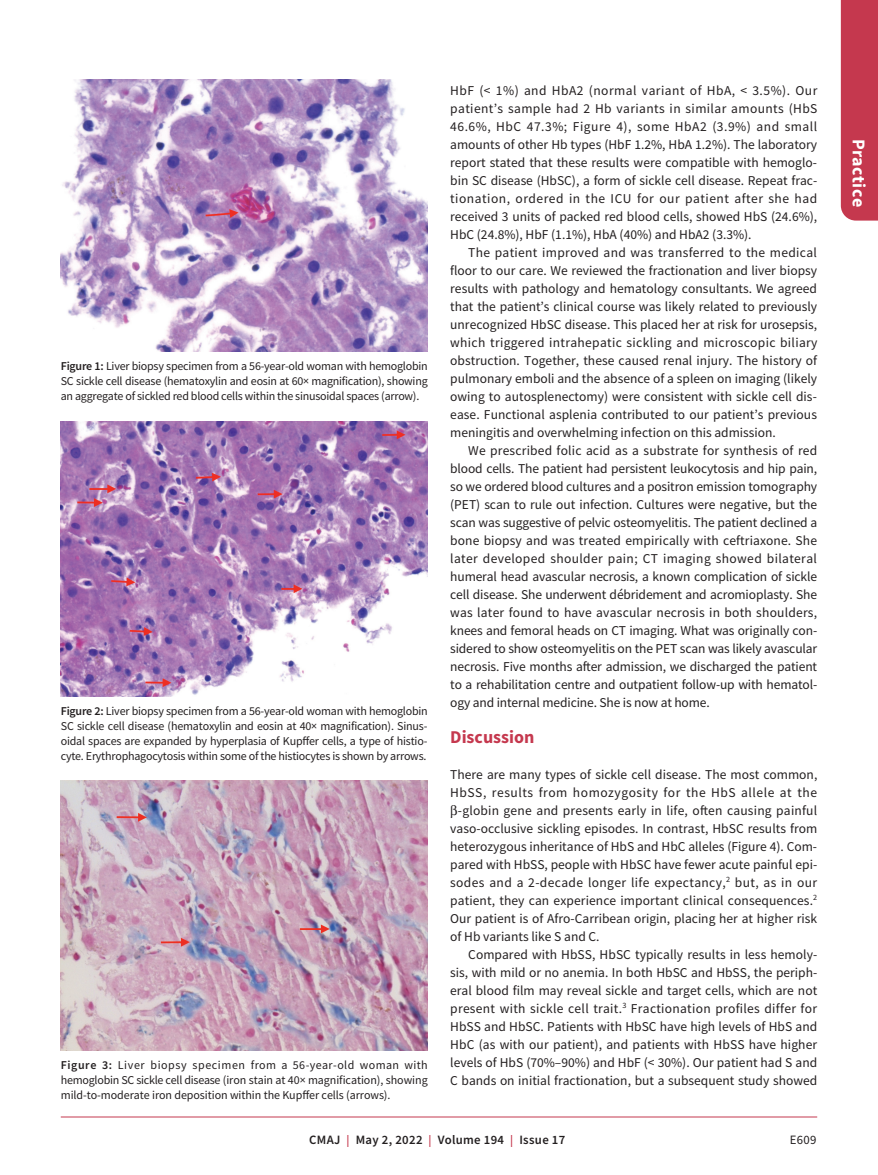
<style>
.page{position:relative;width:878px;height:1175px;background:#fff}
.page>*{position:absolute;margin:0;border:0;box-sizing:border-box;transform-origin:0 0}
.t1{font:700 18px "Source Sans Pro";color:#c5384e}
.t2{font:700 18px "Source Sans Pro";letter-spacing:.025em;color:#fff}
.t3{font:13.5px/18px "Source Sans Pro";color:#231f20;text-align:justify}
.t4{font:13.5px "Source Sans Pro";letter-spacing:.02em;color:#231f20}
.t5{font:13.5px "Source Sans Pro";letter-spacing:.03em;color:#231f20}
.t6{font:13.5px "Source Sans Pro";letter-spacing:.04em;color:#231f20}
.t7{font:600 12.75px "Source Sans Pro";letter-spacing:.025em;color:#231f20}
.t8{font:12.75px "Source Sans Pro";color:#231f20}
.t9{font:12px/15px "Source Sans Pro";letter-spacing:-.02em;color:#231f20;text-align:justify}
.s1{font-weight:600}
.s2{font-size:12px;color:#c5384e}
</style>
<div class="page">
<div style="left:840px;top:0;width:38px;height:220px;background:#c5384e"></div>
<hr style="left:61px;top:1116px;width:756px;height:1px;background:#c5384e">
<img style="left:61px;top:80px;width:367px;height:272px">
<img style="left:61px;top:421px;width:367px;height:275px">
<img style="left:61px;top:781px;width:367px;height:269px">
<p class="t9" style="left:61px;top:359px;width:368px"><span class="s1">Figure 1:</span> Liver biopsy specimen from a 56-year-old woman with hemoglobin SC sickle cell disease (hematoxylin and eosin at 60× magnification), showing an aggregate of sickled red blood cells within the sinusoidal spaces (arrow).</p>
<p class="t9" style="left:61px;top:704px;width:368px"><span class="s1">Figure 2:</span> Liver biopsy specimen from a 56-year-old woman with hemoglobin SC sickle cell disease (hematoxylin and eosin at 40× magnification). Sinus&shy;oidal spaces are expanded by hyperplasia of Kupffer cells, a type of histio&shy;cyte. Erythrophagocytosis within some of the histiocytes is shown by arrows.</p>
<p class="t9" style="left:61px;top:1057px;width:368px"><span class="s1">Figure 3:</span> Liver biopsy specimen from a 56-year-old woman with hemoglobin SC sickle cell disease (iron stain at 40× magnification), showing mild-to-moderate iron deposition within the Kupffer cells (arrows).</p>
<p class="t3" style="left:450px;top:81px;width:368px">HbF (&lt; 1%) and HbA2 (normal variant of HbA, &lt; 3.5%). Our patient’s sample had 2 Hb variants in similar amounts (HbS 46.6%, HbC 47.3%; Figure 4), some HbA2 (3.9%) and small amounts of other Hb types (HbF 1.2%, HbA 1.2%). The laboratory report stated that these results were compatible with hemoglo&shy;bin SC disease (HbSC), a form of sickle cell disease. Repeat frac&shy;tionation, ordered in the ICU for our patient after she had received 3 units of packed red blood cells, showed HbS (24.6%), HbC (24.8%), HbF (1.1%), HbA (40%) and HbA2 (3.3%).</p>
<p class="t3" style="left:450px;top:243px;width:369px;text-indent:18px">The patient improved and was transferred to the medical floor to our care. We reviewed the fractionation and liver biopsy results with pathology and hematology consultants. We agreed that the patient’s clinical course was likely related to previously unrecognized HbSC disease. This placed her at risk for urosepsis, which triggered intrahepatic sickling and microscopic biliary obstruction. Together, these caused renal injury. The history of pulmonary emboli and the absence of a spleen on imaging (likely owing to autosplenectomy) were consistent with sickle cell dis&shy;ease. Functional asplenia contributed to our patient’s previous meningitis and overwhelming infection on this admission.</p>
<p class="t3" style="left:450px;top:441px;width:368px;text-indent:18px">We prescribed folic acid as a substrate for synthesis of red blood cells. The patient had persistent leukocytosis and hip pain, so we ordered blood cultures and a positron emission tomography (PET) scan to rule out infection. Cultures were negative, but the scan was suggestive of pelvic osteomyelitis. The patient declined a bone biopsy and was treated empirically with ceftriaxone. She later developed shoulder pain; CT imaging showed bilateral humeral head avascular necrosis, a known complication of sickle cell disease. She underwent débridement and acromioplasty. She was later found to have avascular necrosis in both shoulders, knees and femoral heads on CT imaging. What was originally con&shy;sidered to show osteomyelitis on the PET scan was likely avascular necrosis. Five months after admission, we discharged the patient to a rehabilitation centre and outpatient follow-up with hematol&shy;ogy and internal medicine. She is now at home.</p>
<h1 class="t1" style="left:450px;top:724px;width:86px">Discussion</h1>
<p class="t3" style="left:450px;top:765px;width:368px">There are many types of sickle cell disease. The most common,</p>
<p class="t6" style="left:450px;top:783px;width:368px">HbSS, results from homozygosity for the HbS allele at the</p>
<p class="t3" style="left:458px;top:801px;width:361px">-globin gene and presents early in life, often causing painful</p>
<p class="t3" style="left:450px;top:819px;width:368px">vaso-occlusive sickling episodes. In contrast, HbSC results from</p>
<p class="t3" style="left:450px;top:837px;width:368px">heterozygous inheritance of HbS and HbC alleles (Figure 4). Com-</p>
<p class="t3" style="left:450px;top:855px;width:368px">pared with HbSS, people with HbSC have fewer acute painful epi-</p>
<p class="t5" style="left:450px;top:873px;width:368px">sodes and a 2-decade longer life expectancy,<sup>2</sup> but, as in our</p>
<p class="t3" style="left:450px;top:891px;width:368px">patient, they can experience important clinical consequences.<sup>2</sup></p>
<p class="t3" style="left:450px;top:909px;width:368px">Our patient is of Afro-Carribean origin, placing her at higher risk</p>
<p class="t3" style="left:450px;top:927px;width:151px">of Hb variants like S and C.</p>
<p class="t3" style="left:468px;top:945px;width:350px">Compared with HbSS, HbSC typically results in less hemoly-</p>
<p class="t3" style="left:450px;top:963px;width:368px">sis, with mild or no anemia. In both HbSC and HbSS, the periph-</p>
<p class="t3" style="left:450px;top:981px;width:368px">eral blood film may reveal sickle and target cells, which are not</p>
<p class="t4" style="left:450px;top:999px;width:368px">present with sickle cell trait.<sup>3</sup> Fractionation profiles differ for</p>
<p class="t3" style="left:450px;top:1017px;width:368px">HbSS and HbSC. Patients with HbSC have high levels of HbS and</p>
<p class="t3" style="left:450px;top:1035px;width:368px">HbC (as with our patient), and patients with HbSS have higher</p>
<p class="t3" style="left:450px;top:1053px;width:368px">levels of HbS (70%–90%) and HbF (&lt; 30%). Our patient had S and</p>
<p class="t3" style="left:450px;top:1071px;width:368px">C bands on initial fractionation, but a subsequent study showed</p>
<p class="t7" style="left:309px;top:1131px;width:257px">CMAJ <span class="s2">|</span> May 2, 2022 <span class="s2">|</span> Volume 194 <span class="s2">|</span> Issue 17</p>
<p class="t8" style="left:789px;top:1132px;width:28px">E609</p>
<h1 class="t2" style="left:871px;top:138px;width:70px;rotate:90deg">Practice</h1>
</div>
